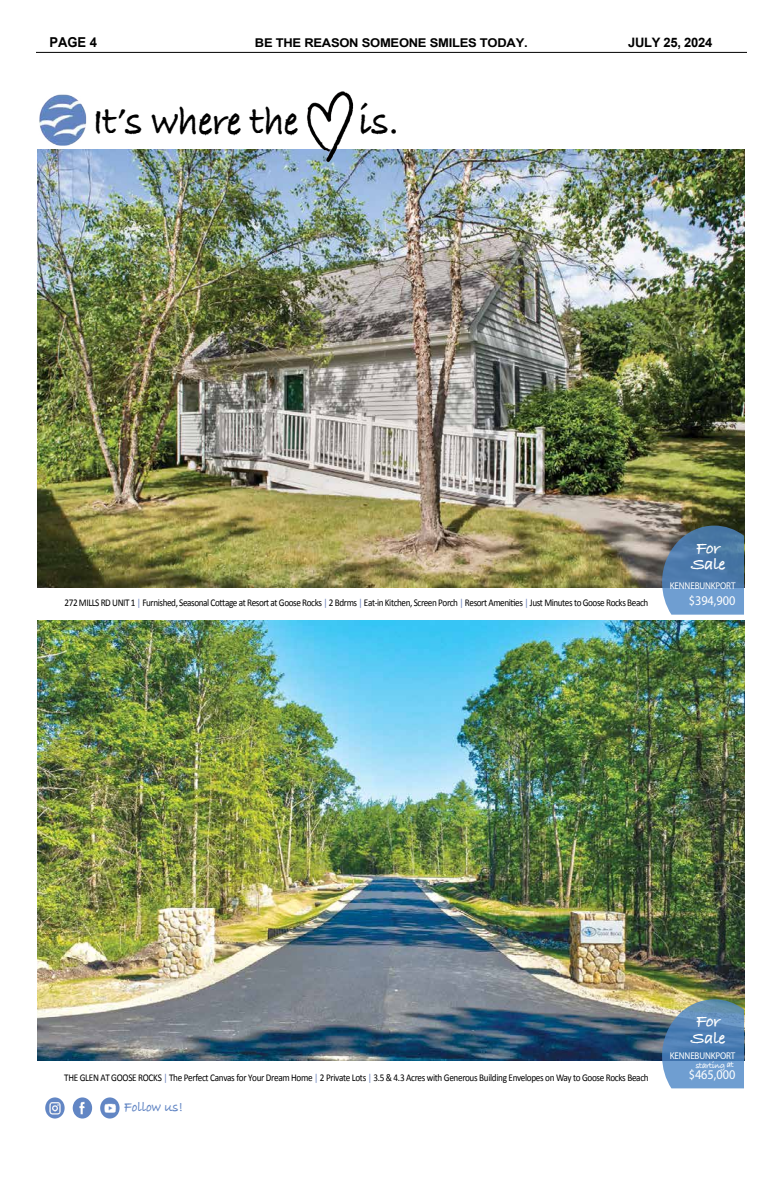
<style>
.page{position:relative;width:783px;height:1188px;background:#fff}
.page>*{position:absolute;margin:0;border:0;box-sizing:border-box;transform-origin:0 0}
.t1{font:700 42.2px "Bradley Hand ITCTT";letter-spacing:-.01em;color:#000;scale:.92 1}
.t2{font:700 17.5px/16.5px "Bradley Hand ITCTT";letter-spacing:-.04em;color:#fff;scale:1.07 1}
.t3{font:700 14.5px "Bradley Hand ITCTT";color:#6286c4;scale:.92 1}
.t4{font:700 13.6px "Arial";color:#000;scale:.95 1}
.t5{font:13.4px "Myriad Pro";color:#fff;scale:.92 1}
.t6{font:700 13px "Arial";letter-spacing:-.02em;color:#000}
.t7{font:700 12.1px "Arial";letter-spacing:-.02em;color:#000;scale:1.08 1}
.t8{font:10.3px "Calibri";letter-spacing:-.045em;color:#000;scale:.89 1}
.t9{font:9.8px "Myriad Pro";letter-spacing:-.015em;color:#fff;scale:.92 1}
.t10{font:700 9.3px "Bradley Hand ITCTT";color:#fff;scale:.92 1}
.s1{color:#6a81bb}
</style>
<div class="page">
<hr style="left:36px;top:52px;width:711px;height:1px;background:#000">
<img style="left:37px;top:150px;width:707px;height:438px">
<img style="left:37px;top:621px;width:707px;height:439px">
<img style="left:39px;top:94px;width:48px;height:52px">
<svg style="left:45px;top:1097px;width:20px;height:22px"></svg>
<img style="left:45px;top:1097px;width:18px;height:22px">
<img style="left:72px;top:1097px;width:20px;height:22px">
<img style="left:100px;top:1097px;width:20px;height:22px">
<img style="left:295px;top:91px;width:76px;height:77px">
<svg style="left:662px;top:999px;width:82px;height:89px;background:#6590b6"></svg>
<svg style="left:662px;top:526px;width:82px;height:89px;background:#5b84ae"></svg>
<h3 class="t4" style="left:49px;top:34px;width:52px">PAGE 4</h3>
<p class="t7" style="left:255px;top:35px;width:254px">BE THE REASON SOMEONE SMILES TODAY.</p>
<p class="t6" style="left:628px;top:34px;width:86px">JULY 25, 2024</p>
<h1 class="t1" style="left:93px;top:89px;width:225px">It’s where the</h1>
<h1 class="t1" style="left:359px;top:89px;width:45px">is.</h1>
<p class="t8" style="left:65px;top:596px;width:657px">272 MILLS RD UNIT 1 <span class="s1">|</span> Furnished, Seasonal Cottage at Resort at Goose Rocks <span class="s1">|</span> 2 Bdrms <span class="s1">|</span> Eat-in Kitchen, Screen Porch <span class="s1">|</span> Resort Amenities <span class="s1">|</span> Just Minutes to Goose Rocks Beach</p>
<h2 class="t2" style="left:691px;top:539px;width:34px">For<br>Sale</h2>
<p class="t9" style="left:670px;top:580px;width:73px">KENNEBUNKPORT</p>
<h3 class="t5" style="left:689px;top:592px;width:52px">$394,900</h3>
<p class="t8" style="left:64px;top:1070px;width:658px">THE GLEN AT GOOSE ROCKS <span class="s1">|</span> The Perfect Canvas for Your Dream Home <span class="s1">|</span> 2 Private Lots <span class="s1">|</span> 3.5 &amp; 4.3 Acres with Generous Building Envelopes on Way to Goose Rocks Beach</p>
<h3 class="t3" style="left:124px;top:1096px;width:65px">Follow us!</h3>
<h2 class="t2" style="left:691px;top:1012px;width:34px">For<br>Sale</h2>
<p class="t9" style="left:670px;top:1049px;width:73px">KENNEBUNKPORT</p>
<h3 class="t5" style="left:689px;top:1067px;width:52px">$465,000</h3>
<p class="t10" style="left:696px;top:1058px;width:43px;rotate:-1deg">starting at</p>
</div>
